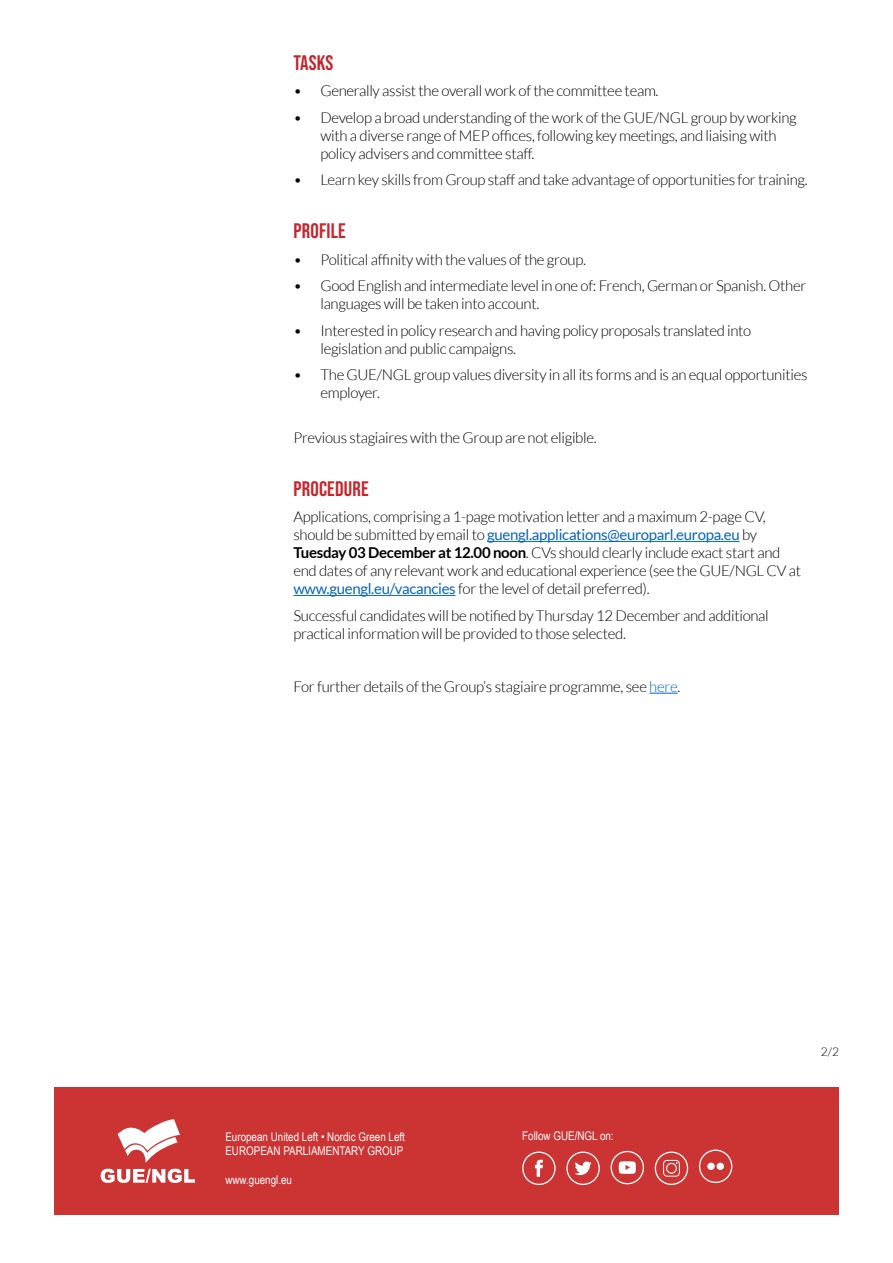
<style>
.page{position:relative;width:893px;height:1263px;background:#fff}
.page>*{position:absolute;margin:0;border:0;box-sizing:border-box;transform-origin:0 0}
.t1{font:21px "Bebas Neue";letter-spacing:.01em;color:#c4262c}
.t2{font:300 15px/18px "Lato";letter-spacing:-.02em;color:#000}
.t3{font:12px/14.4px "Arial Narrow";color:#fff}
.t4{font:300 12px "Lato";color:#000}
.s1{font-weight:400;color:#0563c1}
.s2{font-weight:700}
.s3{color:#0563c1}
</style>
<div class="page">
<div style="left:54px;top:1087px;width:785px;height:128px;background:#c33"></div>
<svg style="left:118px;top:1119px;width:62px;height:44px"></svg>
<svg style="left:101px;top:1169px;width:94px;height:14px"></svg>
<svg style="left:522px;top:1151px;width:34px;height:34px"></svg>
<svg style="left:611px;top:1151px;width:33px;height:33px"></svg>
<svg style="left:566px;top:1151px;width:34px;height:34px"></svg>
<svg style="left:699px;top:1149px;width:33px;height:34px"></svg>
<svg style="left:655px;top:1151px;width:33px;height:34px"></svg>
<hr style="left:487px;top:541px;width:252px;height:1px;background:#0563c1">
<hr style="left:293px;top:595px;width:162px;height:1px;background:#0563c1">
<svg style="left:649px;top:693px;width:29px;height:1px"></svg>
<h1 class="t1" style="left:293px;top:51px;width:42px">TASKS</h1>
<p class="t2" style="left:293px;top:82px;width:367px">• Generally assist the overall work of the committee team.</p>
<p class="t2" style="left:320px;top:108px;width:478px;text-indent:-27px">• Develop a broad understanding of the work of the GUE/NGL group by working with a diverse range of MEP offices, following key meetings, and liaising with policy advisers and committee staff.</p>
<p class="t2" style="left:293px;top:171px;width:516px">• Learn key skills from Group staff and take advantage of opportunities for training.</p>
<h1 class="t1" style="left:293px;top:219px;width:54px">PROFILE</h1>
<p class="t2" style="left:293px;top:250px;width:294px">• Political affinity with the values of the group.</p>
<p class="t2" style="left:320px;top:277px;width:487px;text-indent:-27px">• Good English and intermediate level in one of: French, German or Spanish. Other languages will be taken into account.</p>
<p class="t2" style="left:320px;top:321px;width:432px;text-indent:-27px">• Interested in policy research and having policy proposals translated into legislation and public campaigns.</p>
<p class="t2" style="left:320px;top:366px;width:489px;text-indent:-27px">• The GUE/NGL group values diversity in all its forms and is an equal opportunities employer.</p>
<p class="t2" style="left:293px;top:428px;width:305px">Previous stagiaires with the Group are not eligible.</p>
<h1 class="t1" style="left:293px;top:477px;width:77px">PROCEDURE</h1>
<p class="t2" style="left:293px;top:508px;width:509px">Applications, comprising a 1-page motivation letter and a maximum 2-page CV, should be submitted by email to <span class="s1">guengl.applications@europarl.europa.eu</span> by <span class="s2">Tuesday 03 December at 12.00 noon</span>. CVs should clearly include exact start and end dates of any relevant work and educational experience (see the GUE/NGL CV at <span class="s1">www.guengl.eu/vacancies</span> for the level of detail preferred).</p>
<p class="t2" style="left:293px;top:606px;width:477px">Successful candidates will be notified by Thursday 12 December and additional practical information will be provided to those selected.</p>
<p class="t2" style="left:293px;top:677px;width:389px">For further details of the Group’s stagiaire programme, see <span class="s3">here</span>.</p>
<p class="t3" style="left:225px;top:1129px;width:181px">European United Left • Nordic Green Left<br>EUROPEAN PARLIAMENTARY GROUP</p>
<p class="t3" style="left:225px;top:1172px;width:68px">www.guengl.eu</p>
<p class="t3" style="left:522px;top:1128px;width:93px">Follow GUE/NGL on:</p>
<p class="t4" style="left:821px;top:1045px;width:20px">2/2</p>
</div>
